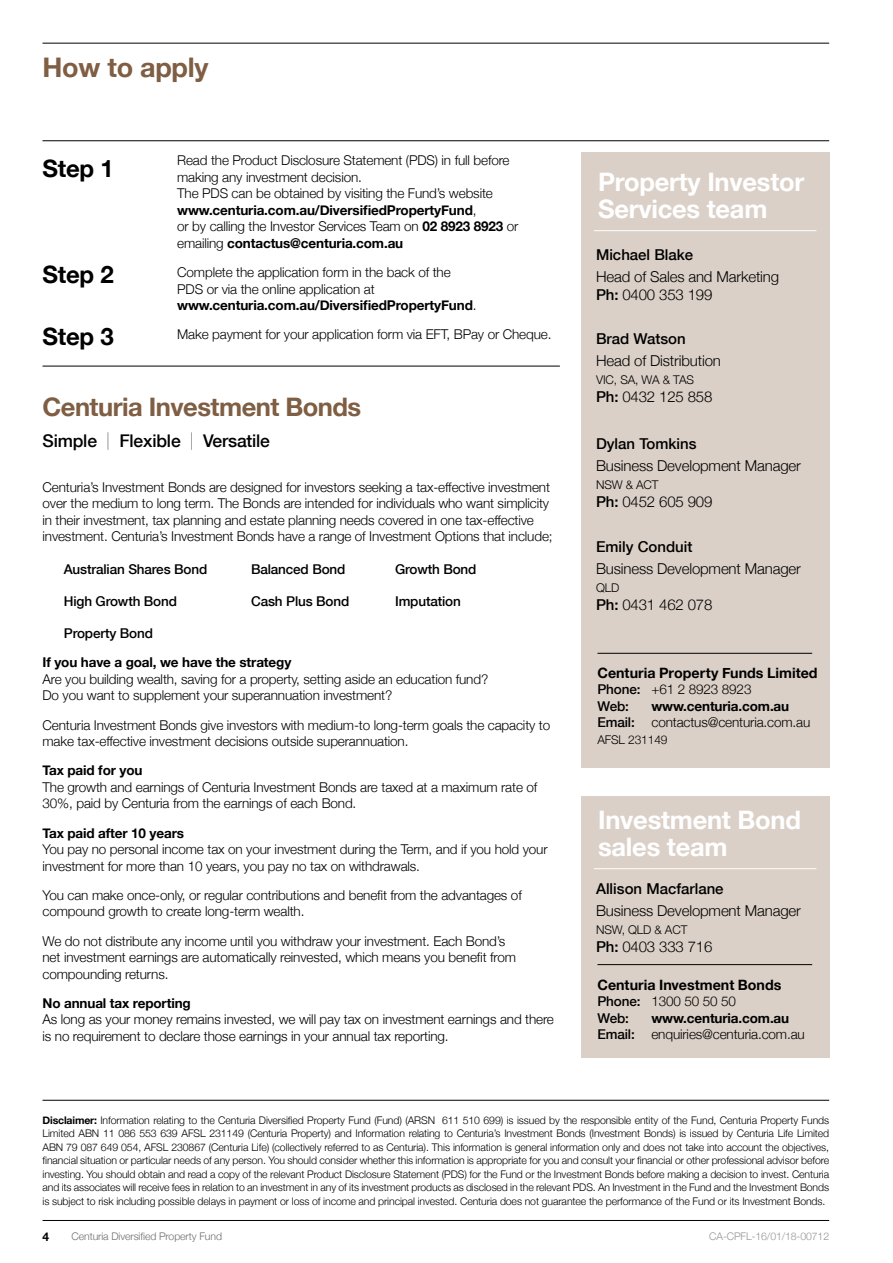
<style>
.page{position:relative;width:893px;height:1263px;background:#fff}
.page>*{position:absolute;margin:0;border:0;box-sizing:border-box;transform-origin:0 0}
.t1{font:700 27px "Helvetica Neue";letter-spacing:-.01em;color:#7f5e43}
.t2{font:700 25.5px/27px "Helvetica Neue";letter-spacing:-.01em;color:#fff}
.t3{font:700 25.5px "Helvetica Neue";letter-spacing:-.02em;color:#7f5e43}
.t4{font:700 24px "Helvetica Neue";letter-spacing:-.01em;color:#000}
.t5{font:500 17.55px "Helvetica Neue";letter-spacing:-.01em;color:#000}
.t6{font:300 15px/18px "Helvetica Neue";letter-spacing:-.01em;color:#000}
.t7{font:500 15px "Helvetica Neue";color:#000}
.t8{font:700 14.25px "Helvetica Neue";color:#000}
.t9{font:300 13.5px/16.5px "Helvetica Neue";letter-spacing:-.01em;color:#000}
.t10{font:500 13.5px/16.5px "Helvetica Neue";letter-spacing:-.01em;color:#000}
.t11{font:700 13.5px "Helvetica Neue";letter-spacing:-.01em;color:#000}
.t12{font:300 12px "Helvetica Neue";letter-spacing:-.01em;color:#000}
.t13{font:700 12px "Helvetica Neue";color:#000}
.t14{font:300 10.5px/13.5px "Helvetica Neue";letter-spacing:-.01em;color:#000;text-align:justify}
.t15{font:300 10.5px "Helvetica Neue";letter-spacing:-.01em;color:#6d6e71}
.t16{font:300 10.5px "Helvetica Neue";letter-spacing:-.01em;color:#939598}
.s1{font-weight:700}
.s2{font-weight:200}
.s3{font-weight:500}
.s4{font-weight:300}
</style>
<div class="page">
<hr style="left:43px;top:1220px;width:786px;height:1px;background:#000">
<hr style="left:43px;top:1100px;width:786px;height:1px;background:#000">
<div style="left:581px;top:152px;width:248px;height:616px;background:#dbd0c7"></div>
<div style="left:581px;top:796px;width:248px;height:262px;background:#dbd0c7"></div>
<hr style="left:594px;top:230px;width:222px;height:1px;background:#fff">
<hr style="left:594px;top:868px;width:222px;height:1px;background:#fff">
<hr style="left:43px;top:43px;width:786px;height:1px;background:#000">
<hr style="left:43px;top:140px;width:786px;height:1px;background:#000">
<hr style="left:43px;top:366px;width:517px;height:1px;background:#000">
<hr style="left:597px;top:653px;width:215px;height:1px;background:#000">
<hr style="left:597px;top:964px;width:215px;height:1px;background:#000">
<h1 class="t1" style="left:43px;top:47px;width:167px">How to apply</h1>
<h3 class="t4" style="left:43px;top:150px;width:73px">Step 1</h3>
<h3 class="t4" style="left:43px;top:256px;width:73px">Step 2</h3>
<h3 class="t4" style="left:43px;top:318px;width:73px">Step 3</h3>
<p class="t9" style="left:177px;top:152px;width:343px">Read the Product Disclosure Statement (PDS) in full before making any investment decision.<br>The PDS can be obtained by visiting the Fund’s website <span class="s1">www.centuria.com.au/DiversifiedPropertyFund</span>,<br>or by calling the Investor Services Team on <span class="s1">02 8923 8923</span> or emailing <span class="s1">contactus@centuria.com.au</span></p>
<p class="t9" style="left:177px;top:263px;width:301px">Complete the application form in the back of the<br>PDS or via the online application at <span class="s1">www.centuria.com.au/DiversifiedPropertyFund</span>.</p>
<p class="t9" style="left:177px;top:326px;width:376px">Make payment for your application form via EFT, BPay or Cheque.</p>
<h2 class="t3" style="left:43px;top:387px;width:320px">Centuria Investment Bonds</h2>
<p class="t5" style="left:43px;top:426px;width:229px">Simple <span class="s2">|</span> Flexible <span class="s2">|</span> Versatile</p>
<p class="t9" style="left:43px;top:478px;width:512px">Centuria’s Investment Bonds are designed for investors seeking a tax-effective investment over the medium to long term. The Bonds are intended for individuals who want simplicity in their investment, tax planning and estate planning needs covered in one tax-effective investment. Centuria’s Investment Bonds have a range of Investment Options that include;</p>
<p class="t10" style="left:64px;top:560px;width:145px">Australian Shares Bond</p>
<p class="t10" style="left:251px;top:560px;width:96px">Balanced Bond</p>
<p class="t10" style="left:395px;top:560px;width:83px">Growth Bond</p>
<p class="t10" style="left:64px;top:592px;width:115px">High Growth Bond</p>
<p class="t10" style="left:251px;top:592px;width:100px">Cash Plus Bond</p>
<p class="t10" style="left:395px;top:592px;width:67px">Imputation</p>
<p class="t10" style="left:64px;top:624px;width:91px">Property Bond</p>
<p class="t11" style="left:43px;top:652px;width:250px">If you have a goal, we have the strategy</p>
<p class="t9" style="left:43px;top:670px;width:447px">Are you building wealth, saving for a property, setting aside an education fund?<br>Do you want to supplement your superannuation investment?</p>
<p class="t9" style="left:43px;top:716px;width:509px">Centuria Investment Bonds give investors with medium-to long-term goals the capacity to make tax-effective investment decisions outside superannuation.</p>
<p class="t11" style="left:43px;top:760px;width:101px">Tax paid for you</p>
<p class="t9" style="left:43px;top:778px;width:496px">The growth and earnings of Centuria Investment Bonds are taxed at a maximum rate of<br>30%, paid by Centuria from the earnings of each Bond.</p>
<p class="t11" style="left:43px;top:822px;width:143px">Tax paid after 10 years</p>
<p class="t9" style="left:43px;top:840px;width:507px">You pay no personal income tax on your investment during the Term, and if you hold your investment for more than 10 years, you pay no tax on withdrawals.</p>
<p class="t9" style="left:43px;top:886px;width:481px">You can make once-only, or regular contributions and benefit from the advantages of compound growth to create long-term wealth.</p>
<p class="t9" style="left:43px;top:932px;width:475px">We do not distribute any income until you withdraw your investment. Each Bond’s net investment earnings are automatically reinvested, which means you benefit from compounding returns.</p>
<p class="t11" style="left:43px;top:992px;width:150px">No annual tax reporting</p>
<p class="t9" style="left:43px;top:1010px;width:513px">As long as your money remains invested, we will pay tax on investment earnings and there is no requirement to declare those earnings in your annual tax reporting.</p>
<h2 class="t2" style="left:598px;top:169px;width:208px">Property Investor<br>Services team</h2>
<p class="t7" style="left:596px;top:243px;width:99px">Michael Blake</p>
<p class="t6" style="left:596px;top:267px;width:185px">Head of Sales and Marketing<br><span class="s3">Ph:</span> 0400 353 199</p>
<p class="t7" style="left:596px;top:326px;width:91px">Brad Watson</p>
<p class="t6" style="left:596px;top:351px;width:126px">Head of Distribution</p>
<p class="t12" style="left:596px;top:370px;width:99px">VIC, SA, WA &amp; TAS</p>
<p class="t6" style="left:596px;top:387px;width:118px"><span class="s3">Ph:</span> 0432 125 858</p>
<p class="t7" style="left:596px;top:432px;width:102px">Dylan Tomkins</p>
<p class="t6" style="left:596px;top:456px;width:206px">Business Development Manager</p>
<p class="t12" style="left:596px;top:475px;width:64px">NSW &amp; ACT</p>
<p class="t6" style="left:596px;top:492px;width:118px"><span class="s3">Ph:</span> 0452 605 909</p>
<p class="t7" style="left:596px;top:534px;width:98px">Emily Conduit</p>
<p class="t6" style="left:596px;top:559px;width:206px">Business Development Manager</p>
<p class="t12" style="left:596px;top:578px;width:25px">QLD</p>
<p class="t6" style="left:596px;top:595px;width:118px"><span class="s3">Ph:</span> 0431 462 078</p>
<p class="t8" style="left:597px;top:661px;width:222px">Centuria Property Funds Limited</p>
<p class="t9" style="left:597px;top:680px;width:156px"><span class="s3">Phone:</span> +61 2 8923 8923<br><span class="s3">Web:</span></p>
<p class="t9" style="left:597px;top:697px;width:214px;text-indent:54px"><span class="s1">www.centuria.com.au<br></span><span class="s3">Email:</span> contactus@centuria.com.au</p>
<p class="t12" style="left:597px;top:730px;width:72px">AFSL 231149</p>
<h2 class="t2" style="left:598px;top:807px;width:204px">Investment Bond sales team</h2>
<p class="t7" style="left:596px;top:876px;width:129px">Allison Macfarlane</p>
<p class="t6" style="left:596px;top:901px;width:206px">Business Development Manager</p>
<p class="t12" style="left:596px;top:920px;width:93px">NSW, QLD &amp; ACT</p>
<p class="t6" style="left:596px;top:937px;width:118px"><span class="s3">Ph:</span> 0403 333 716</p>
<p class="t8" style="left:597px;top:973px;width:186px">Centuria Investment Bonds</p>
<p class="t10" style="left:597px;top:992px;width:140px">Phone: <span class="s4">1300 50 50 50<br></span>Web:</p>
<p class="t9" style="left:597px;top:1009px;width:209px;text-indent:54px"><span class="s1">www.centuria.com.au<br></span><span class="s3">Email:</span> enquiries@centuria.com.au</p>
<p class="t14" style="left:43px;top:1112px;width:788px"><span class="s1">Disclaimer:</span> Information relating to the Centuria Diversified Property Fund (Fund) (ARSN 611 510 699) is issued by the responsible entity of the Fund, Centuria Property Funds Limited ABN 11 086 553 639 AFSL 231149 (Centuria Property) and Information relating to Centuria’s Investment Bonds (Investment Bonds) is issued by Centuria Life Limited ABN 79 087 649 054, AFSL 230867 (Centuria Life) (collectively referred to as Centuria). This information is general information only and does not take into account the objectives, financial situation or particular needs of any person. You should consider whether this information is appropriate for you and consult your financial or other professional advisor before investing. You should obtain and read a copy of the relevant Product Disclosure Statement (PDS) for the Fund or the Investment Bonds before making a decision to invest. Centuria and its associates will receive fees in relation to an investment in any of its investment products as disclosed in the relevant PDS. An Investment in the Fund and the Investment Bonds is subject to risk including possible delays in payment or loss of income and principal invested. Centuria does not guarantee the performance of the Fund or its Investment Bonds.</p>
<p class="t13" style="left:43px;top:1227px;width:8px">4</p>
<p class="t15" style="left:72px;top:1227px;width:152px">Centuria Diversified Property Fund</p>
<p class="t16" style="left:709px;top:1228px;width:121px">CA-CPFL-16/01/18-00712</p>
</div>
